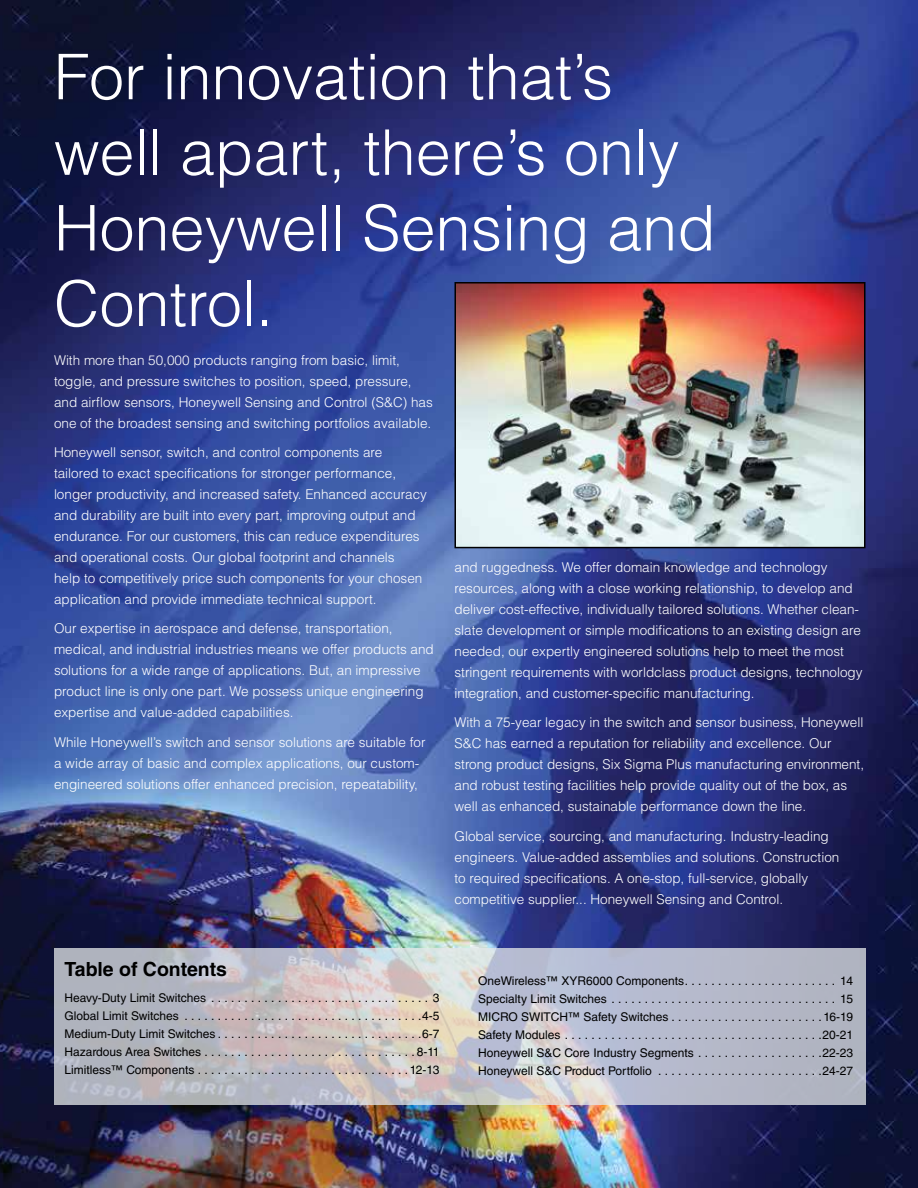
<style>
.page{position:relative;width:918px;height:1188px;background:#fff}
.page>*{position:absolute;margin:0;border:0;box-sizing:border-box;transform-origin:0 0}
.t1{font:300 63px/75.6px "Helvetica LT Std";color:#fff}
.t2{font:700 19.5px "Helvetica LT Std";color:#000}
.t3{font:300 13.5px/21px "Helvetica LT Std";color:#fff}
.t4{font:12px/18px "Helvetica LT Std";color:#000;text-align:justify}
</style>
<div class="page">
<img style="left:0;top:0;width:918px;height:1188px">
<svg style="left:54px;top:948px;width:811px;height:157px;background:#bebec7"></svg>
<img style="left:457px;top:285px;width:406px;height:260px">
<div style="left:454px;top:282px;width:412px;height:266px;border:2px solid #000"></div>
<h1 class="t1" style="left:54px;top:38px;width:663px">For innovation that’s well apart, there’s only<br>Honeywell Sensing and<br>Control.</h1>
<p class="t3" style="left:54px;top:350px;width:380px">With more than 50,000 products ranging from basic, limit, toggle, and pressure switches to position, speed, pressure, and airflow sensors, Honeywell Sensing and Control (S&amp;C) has one of the broadest sensing and switching portfolios available.</p>
<p class="t3" style="left:54px;top:442px;width:374px">Honeywell sensor, switch, and control components are tailored to exact specifications for stronger performance, longer productivity, and increased safety. Enhanced accuracy and durability are built into every part, improving output and endurance. For our customers, this can reduce expenditures and operational costs. Our global footprint and channels<br>help to competitively price such components for your chosen application and provide immediate technical support.</p>
<p class="t3" style="left:54px;top:618px;width:381px">Our expertise in aerospace and defense, transportation, medical, and industrial industries means we offer products and solutions for a wide range of applications. But, an impressive product line is only one part. We possess unique engineering expertise and value-added capabilities.</p>
<p class="t3" style="left:54px;top:731px;width:373px">While Honeywell’s switch and sensor solutions are suitable for a wide array of basic and complex applications, our custom&shy;engineered solutions offer enhanced precision, repeatability,</p>
<p class="t3" style="left:455px;top:557px;width:410px">and ruggedness. We offer domain knowledge and technology resources, along with a close working relationship, to develop and deliver cost-effective, individually tailored solutions. Whether clean&shy;slate development or simple modifications to an existing design are needed, our expertly engineered solutions help to meet the most stringent requirements with worldclass product designs, technology integration, and customer-specific manufacturing.</p>
<p class="t3" style="left:455px;top:712px;width:411px">With a 75-year legacy in the switch and sensor business, Honeywell S&amp;C has earned a reputation for reliability and excellence. Our strong product designs, Six Sigma Plus manufacturing environment, and robust testing facilities help provide quality out of the box, as well as enhanced, sustainable performance down the line.</p>
<p class="t3" style="left:455px;top:825px;width:386px">Global service, sourcing, and manufacturing. Industry-leading engineers. Value-added assemblies and solutions. Construction to required specifications. A one-stop, full-service, globally competitive supplier... Honeywell Sensing and Control.</p>
<h2 class="t2" style="left:64px;top:957px;width:164px">Table of Contents</h2>
<p class="t4" style="left:64px;top:989px;width:377px">Heavy-Duty Limit Switches . . . . . . . . . . . . . . . . . . . . . . . . . . . . . . . . . 3<br>Global Limit Switches . . . . . . . . . . . . . . . . . . . . . . . . . . . . . . . . . . . 4-5<br>Medium-Duty Limit Switches . . . . . . . . . . . . . . . . . . . . . . . . . . . . . . 6-7<br>Hazardous Area Switches . . . . . . . . . . . . . . . . . . . . . . . . . . . . . . . 8-11<br>Limitless™ Components . . . . . . . . . . . . . . . . . . . . . . . . . . . . . . . 12-13</p>
<p class="t4" style="left:478px;top:972px;width:376px">OneWireless™ XYR6000 Components . . . . . . . . . . . . . . . . . . . . . . . 14<br>Specialty Limit Switches . . . . . . . . . . . . . . . . . . . . . . . . . . . . . . . . . . 15<br>MICRO SWITCH™ Safety Switches . . . . . . . . . . . . . . . . . . . . . . 16-19<br>Safety Modules . . . . . . . . . . . . . . . . . . . . . . . . . . . . . . . . . . . . . . 20-21<br>Honeywell S&amp;C Core Industry Segments . . . . . . . . . . . . . . . . . . 22-23<br>Honeywell S&amp;C Product Portfolio . . . . . . . . . . . . . . . . . . . . . . . . 24-27</p>
</div>
